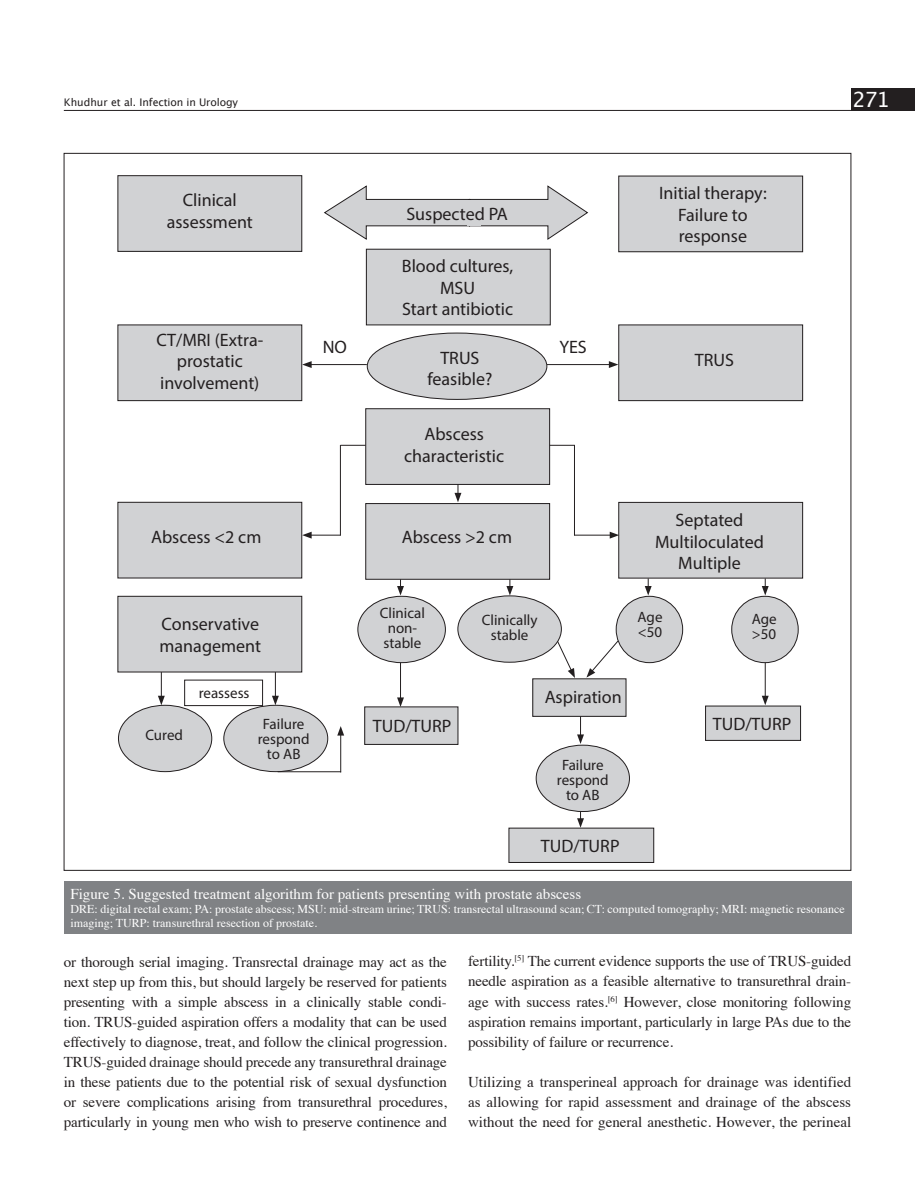
<style>
.page{position:relative;width:915px;height:1191px;background:#fff}
.page>*{position:absolute;margin:0;border:0;box-sizing:border-box;transform-origin:0 0}
.zz_Uroloji_running{font:21px "Lucida Grande";color:#fff}
.t1{font:18px "Myriad Pro";color:#231f20}
.Body_Text{font:15px/20px "Times";letter-spacing:-.01em;color:#231f20;text-align:justify}
.t2{font:15px "Myriad Pro";color:#231f20}
.t3{font:15px "Times";color:#fff}
.t4{font:12px/14.4px "Times";color:#fff}
.t5{font:10.5px "Lucida Grande";letter-spacing:-.01em;color:#231f20}
</style>
<div class="page">
<svg style="left:324px;top:185px;width:264px;height:55px"></svg>
<div style="left:467px;top:200px;width:13px;height:25px;background:#d1d2d4"></div>
<div style="left:367px;top:333px;width:179px;height:66px;background:#d1d2d4;border-radius:50%"></div>
<div style="left:457px;top:596px;width:104px;height:66px;background:#d1d2d4;border-radius:50%"></div>
<div style="left:457px;top:595px;width:104px;height:67px;border:1px solid #231f20;border-radius:50%"></div>
<div style="left:536px;top:745px;width:93px;height:66px;background:#d1d2d4;border-radius:50%"></div>
<div style="left:535px;top:745px;width:94px;height:67px;border:1px solid #231f20;border-radius:50%"></div>
<div style="left:118px;top:705px;width:94px;height:66px;background:#d1d2d4;border-radius:50%"></div>
<div style="left:118px;top:705px;width:94px;height:67px;border:1px solid #231f20;border-radius:50%"></div>
<div style="left:358px;top:596px;width:87px;height:66px;background:#d1d2d4;border-radius:50%"></div>
<div style="left:357px;top:596px;width:88px;height:67px;border:1px solid #231f20;border-radius:50%"></div>
<div style="left:616px;top:596px;width:66px;height:66px;background:#d1d2d4;border-radius:50%"></div>
<div style="left:615px;top:596px;width:67px;height:67px;border:1px solid #231f20;border-radius:50%"></div>
<div style="left:731px;top:596px;width:67px;height:66px;background:#d1d2d4;border-radius:50%"></div>
<div style="left:731px;top:596px;width:67px;height:67px;border:1px solid #231f20;border-radius:50%"></div>
<div style="left:224px;top:705px;width:103px;height:66px;background:#d1d2d4;border-radius:50%"></div>
<div style="left:118px;top:176px;width:184px;height:75px;background:#d1d2d4"></div>
<div style="left:117px;top:175px;width:185px;height:77px;border:1px solid #231f20"></div>
<div style="left:366px;top:249px;width:184px;height:76px;background:#d1d2d4"></div>
<div style="left:366px;top:249px;width:184px;height:76px;border:1px solid #231f20"></div>
<div style="left:618px;top:176px;width:184px;height:76px;background:#d1d2d4"></div>
<div style="left:618px;top:176px;width:184px;height:76px;border:1px solid #231f20"></div>
<div style="left:618px;top:325px;width:184px;height:75px;background:#d1d2d4"></div>
<div style="left:618px;top:324px;width:184px;height:77px;border:1px solid #231f20"></div>
<div style="left:365px;top:409px;width:184px;height:75px;background:#d1d2d4"></div>
<div style="left:365px;top:408px;width:185px;height:77px;border:1px solid #231f20"></div>
<div style="left:365px;top:503px;width:184px;height:76px;background:#d1d2d4"></div>
<div style="left:365px;top:503px;width:185px;height:76px;border:1px solid #231f20"></div>
<div style="left:364px;top:707px;width:94px;height:37px;background:#d1d2d4"></div>
<div style="left:364px;top:706px;width:94px;height:39px;border:1px solid #231f20"></div>
<div style="left:508px;top:828px;width:145px;height:34px;background:#d1d2d4"></div>
<div style="left:508px;top:827px;width:146px;height:36px;border:1px solid #231f20"></div>
<div style="left:705px;top:706px;width:95px;height:34px;background:#d1d2d4"></div>
<div style="left:705px;top:705px;width:95px;height:36px;border:1px solid #231f20"></div>
<div style="left:532px;top:679px;width:93px;height:37px;background:#d1d2d4"></div>
<div style="left:618px;top:502px;width:184px;height:76px;background:#d1d2d4"></div>
<div style="left:618px;top:502px;width:184px;height:76px;border:1px solid #231f20"></div>
<div style="left:118px;top:325px;width:184px;height:75px;background:#d1d2d4"></div>
<div style="left:117px;top:324px;width:185px;height:77px;border:1px solid #231f20"></div>
<div style="left:118px;top:502px;width:184px;height:76px;background:#d1d2d4"></div>
<div style="left:117px;top:502px;width:185px;height:76px;border:1px solid #231f20"></div>
<div style="left:118px;top:596px;width:184px;height:76px;background:#d1d2d4"></div>
<div style="left:117px;top:596px;width:185px;height:76px;border:1px solid #231f20"></div>
<div style="left:184px;top:679px;width:79px;height:27px;border:1px solid #231f20"></div>
<div style="left:64px;top:881px;width:786px;height:52px;background:#808285"></div>
<hr style="left:309px;top:364px;width:58px;height:1px;background:#231f20">
<svg style="left:302px;top:361px;width:9px;height:7px"></svg>
<svg style="left:454px;top:484px;width:7px;height:18px"></svg>
<svg style="left:506px;top:579px;width:7px;height:16px"></svg>
<svg style="left:644px;top:578px;width:7px;height:17px"></svg>
<svg style="left:761px;top:578px;width:7px;height:17px"></svg>
<hr style="left:764px;top:662px;width:1px;height:36px;background:#231f20">
<svg style="left:762px;top:695px;width:6px;height:10px"></svg>
<svg style="left:577px;top:716px;width:6px;height:28px"></svg>
<svg style="left:586px;top:640px;width:32px;height:37px"></svg>
<svg style="left:556px;top:640px;width:18px;height:37px"></svg>
<svg style="left:577px;top:811px;width:6px;height:16px"></svg>
<svg style="left:397px;top:579px;width:7px;height:16px"></svg>
<hr style="left:400px;top:662px;width:1px;height:38px;background:#231f20">
<svg style="left:397px;top:697px;width:7px;height:10px"></svg>
<svg style="left:272px;top:672px;width:7px;height:33px"></svg>
<hr style="left:340px;top:733px;width:1px;height:39px;background:#231f20">
<svg style="left:337px;top:726px;width:7px;height:9px"></svg>
<svg style="left:158px;top:672px;width:7px;height:33px"></svg>
<hr style="left:546px;top:364px;width:65px;height:1px;background:#231f20">
<svg style="left:608px;top:361px;width:10px;height:7px"></svg>
<hr style="left:574px;top:535px;width:38px;height:1px;background:#231f20">
<svg style="left:609px;top:531px;width:10px;height:7px"></svg>
<hr style="left:309px;top:535px;width:31px;height:1px;background:#231f20">
<svg style="left:302px;top:531px;width:9px;height:7px"></svg>
<svg style="left:549px;top:445px;width:25px;height:1px"></svg>
<svg style="left:341px;top:445px;width:24px;height:1px"></svg>
<hr style="left:574px;top:445px;width:1px;height:90px;background:#231f20">
<hr style="left:340px;top:445px;width:1px;height:90px;background:#231f20">
<hr style="left:277px;top:771px;width:64px;height:1px;background:#231f20">
<hr style="left:64px;top:110px;width:786px;height:1px;background:#231f20">
<div style="left:850px;top:88px;width:64px;height:23px;background:#231f20"></div>
<p class="t5" style="left:64px;top:97px;width:176px">Khudhur et al. Infection in Urology</p>
<p class="zz_Uroloji_running" style="left:852px;top:88px;width:39px">271</p>
<p class="t1" style="left:183px;top:189px;width:56px">Clinical</p>
<p class="t1" style="left:167px;top:210px;width:88px">assessment</p>
<p class="t1" style="left:406px;top:203px;width:103px">Suspected PA</p>
<p class="t1" style="left:156px;top:328px;width:108px">CT/MRI (Extra-</p>
<p class="t1" style="left:177px;top:350px;width:67px">prostatic</p>
<p class="t1" style="left:160px;top:372px;width:101px">involvement)</p>
<p class="t1" style="left:402px;top:255px;width:113px">Blood cultures,</p>
<p class="t1" style="left:440px;top:276px;width:36px">MSU</p>
<p class="t1" style="left:402px;top:298px;width:112px">Start antibiotic</p>
<p class="t1" style="left:322px;top:336px;width:26px">NO</p>
<p class="t1" style="left:559px;top:336px;width:29px">YES</p>
<p class="t1" style="left:440px;top:346px;width:41px">TRUS</p>
<p class="t1" style="left:427px;top:368px;width:66px">feasible?</p>
<p class="t1" style="left:424px;top:423px;width:61px">Abscess</p>
<p class="t1" style="left:404px;top:444px;width:101px">characteristic</p>
<p class="t1" style="left:658px;top:182px;width:109px">Initial therapy:</p>
<p class="t1" style="left:678px;top:204px;width:71px">Failure to</p>
<p class="t1" style="left:678px;top:225px;width:70px">response</p>
<p class="t1" style="left:694px;top:349px;width:41px">TRUS</p>
<p class="t1" style="left:151px;top:525px;width:112px">Abscess &lt;2 cm</p>
<p class="t1" style="left:401px;top:525px;width:112px">Abscess &gt;2 cm</p>
<p class="t1" style="left:161px;top:613px;width:99px">Conservative</p>
<p class="t1" style="left:159px;top:634px;width:103px">management</p>
<p class="t2" style="left:199px;top:684px;width:52px">reassess</p>
<p class="t2" style="left:380px;top:603px;width:47px">Clinical</p>
<p class="t2" style="left:387px;top:618px;width:31px">non-</p>
<p class="t2" style="left:383px;top:633px;width:39px">stable</p>
<p class="t2" style="left:481px;top:610px;width:57px">Clinically</p>
<p class="t2" style="left:490px;top:625px;width:39px">stable</p>
<p class="t1" style="left:544px;top:685px;width:78px">Aspiration</p>
<p class="t1" style="left:675px;top:509px;width:69px">Septated</p>
<p class="t1" style="left:654px;top:530px;width:110px">Multiloculated</p>
<p class="t1" style="left:678px;top:552px;width:64px">Multiple</p>
<p class="t2" style="left:637px;top:608px;width:26px">Age</p>
<p class="t2" style="left:637px;top:623px;width:26px">&lt;50</p>
<p class="t2" style="left:751px;top:610px;width:26px">Age</p>
<p class="t2" style="left:751px;top:625px;width:26px">&gt;50</p>
<p class="t2" style="left:145px;top:726px;width:39px">Cured</p>
<p class="t2" style="left:263px;top:714px;width:43px">Failure</p>
<p class="t2" style="left:258px;top:729px;width:53px">respond</p>
<p class="t2" style="left:267px;top:744px;width:35px">to AB</p>
<p class="t1" style="left:372px;top:714px;width:80px">TUD/TURP</p>
<p class="t1" style="left:712px;top:713px;width:80px">TUD/TURP</p>
<p class="t2" style="left:562px;top:755px;width:43px">Failure</p>
<p class="t2" style="left:556px;top:770px;width:53px">respond</p>
<p class="t2" style="left:566px;top:785px;width:35px">to AB</p>
<p class="t1" style="left:540px;top:835px;width:80px">TUD/TURP</p>
<p class="t3" style="left:70px;top:879px;width:512px">Figure 5. Suggested treatment algorithm for patients presenting with prostate abscess</p>
<p class="t4" style="left:70px;top:900px;width:775px">DRE: digital rectal exam; PA: prostate abscess; MSU: mid-stream urine; TRUS: transrectal ultrasound scan; CT: computed tomography; MRI: magnetic resonance imaging; TURP: transurethral resection of prostate.</p>
<p class="Body_Text" style="left:64px;top:951px;width:384px">or thorough serial imaging. Transrectal drainage may act as the next step up from this, but should largely be reserved for patients presenting with a simple abscess in a clinically stable condi&shy;tion. TRUS-guided aspiration offers a modality that can be used effectively to diagnose, treat, and follow the clinical progression.<br>TRUS-guided drainage should precede any transurethral drainage in these patients due to the potential risk of sexual dysfunction or severe complications arising from transurethral procedures, particularly in young men who wish to preserve continence and</p>
<p class="Body_Text" style="left:468px;top:950px;width:384px">fertility.<sup>[5]</sup> The current evidence supports the use of TRUS-guided needle aspiration as a feasible alternative to transurethral drain&shy;age with success rates.<sup>[6]</sup> However, close monitoring following aspiration remains important, particularly in large PAs due to the possibility of failure or recurrence.</p>
<p class="Body_Text" style="left:468px;top:1070px;width:384px">Utilizing a transperineal approach for drainage was identified as allowing for rapid assessment and drainage of the abscess without the need for general anesthetic. However, the perineal</p>
</div>
